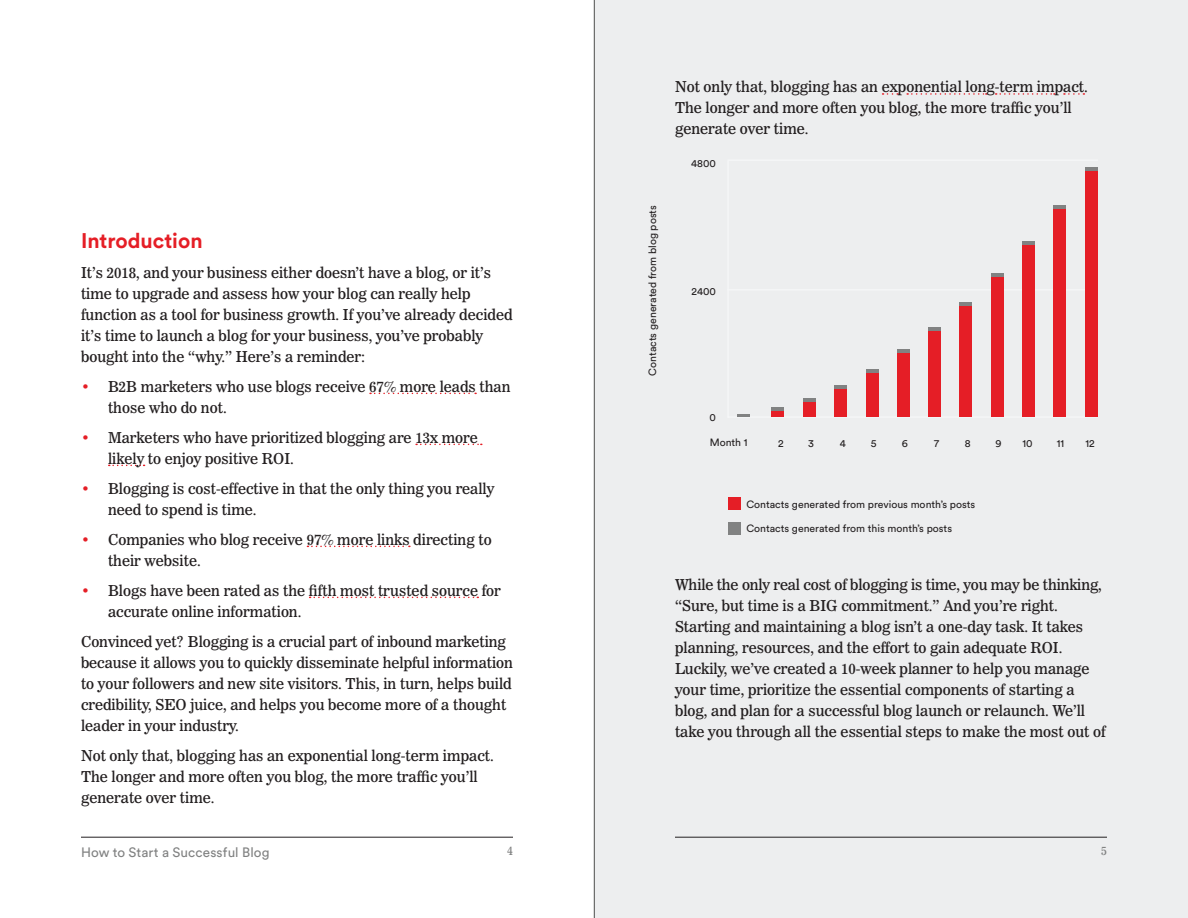
<style>
.page{position:relative;width:1188px;height:918px;background:#fff}
.page>*{position:absolute;margin:0;border:0;box-sizing:border-box;transform-origin:0 0}
.t1{font:700 21px "Circular Std";color:#e51e26}
.t2{font:15px/21px "News 706 BT Roman C";color:#231f20}
.t3{font:13.5px "Circular Std";letter-spacing:.005em;color:#818282}
.t4{font:12px "News 706 BT Roman C";color:#818282}
.t5{font:10.5px "Circular Std";color:#231f20}
.s1{color:#e51e26}
</style>
<div class="page">
<hr style="left:81px;top:837px;width:432px;height:1px;background:#231f20">
<div style="left:594px;top:0;width:594px;height:918px;background:#edeeef"></div>
<hr style="left:675px;top:837px;width:432px;height:1px;background:#231f20">
<svg style="left:370px;top:393px;width:106px;height:1px"></svg>
<svg style="left:416px;top:444px;width:66px;height:1px"></svg>
<svg style="left:109px;top:465px;width:36px;height:1px"></svg>
<svg style="left:307px;top:546px;width:103px;height:1px"></svg>
<svg style="left:310px;top:597px;width:168px;height:1px"></svg>
<hr style="left:594px;top:0;width:1px;height:918px;background:#4d4e4d">
<hr style="left:727px;top:289px;width:371px;height:1px;background:#f7f8f9">
<hr style="left:727px;top:160px;width:371px;height:1px;background:#f7f8f9">
<hr style="left:727px;top:161px;width:2px;height:257px;background:#f7f8f9">
<hr style="left:727px;top:416px;width:371px;height:2px;background:#f7f8f9">
<svg style="left:738px;top:414px;width:12px;height:2px"></svg>
<svg style="left:771px;top:408px;width:13px;height:3px"></svg>
<div style="left:771px;top:411px;width:13px;height:5px;background:#e51e26"></div>
<div style="left:803px;top:401px;width:13px;height:15px;background:#e51e26"></div>
<svg style="left:803px;top:398px;width:13px;height:3px"></svg>
<div style="left:834px;top:389px;width:13px;height:27px;background:#e51e26"></div>
<hr style="left:834px;top:385px;width:13px;height:4px;background:#818282">
<div style="left:866px;top:373px;width:12px;height:43px;background:#e51e26"></div>
<hr style="left:866px;top:369px;width:12px;height:4px;background:#818282">
<div style="left:897px;top:353px;width:13px;height:63px;background:#e51e26"></div>
<hr style="left:897px;top:349px;width:13px;height:4px;background:#818282">
<div style="left:928px;top:331px;width:13px;height:85px;background:#e51e26"></div>
<hr style="left:928px;top:327px;width:13px;height:4px;background:#818282">
<div style="left:960px;top:306px;width:12px;height:110px;background:#e51e26"></div>
<hr style="left:960px;top:302px;width:12px;height:4px;background:#818282">
<div style="left:991px;top:277px;width:13px;height:139px;background:#e51e26"></div>
<hr style="left:991px;top:273px;width:13px;height:4px;background:#818282">
<div style="left:1022px;top:244px;width:13px;height:172px;background:#e51e26"></div>
<svg style="left:1022px;top:241px;width:13px;height:3px"></svg>
<div style="left:1054px;top:209px;width:12px;height:207px;background:#e51e26"></div>
<svg style="left:1054px;top:206px;width:12px;height:3px"></svg>
<div style="left:1085px;top:171px;width:13px;height:245px;background:#e51e26"></div>
<hr style="left:1085px;top:167px;width:13px;height:4px;background:#818282">
<div style="left:728px;top:497px;width:13px;height:13px;background:#e51e26"></div>
<div style="left:728px;top:522px;width:13px;height:12px;background:#818282"></div>
<svg style="left:883px;top:93px;width:15px;height:2px"></svg>
<svg style="left:907px;top:93px;width:80px;height:2px"></svg>
<svg style="left:996px;top:93px;width:59px;height:2px"></svg>
<svg style="left:1064px;top:93px;width:20px;height:2px"></svg>
<p class="t2" style="left:675px;top:77px;width:414px">Not only that, blogging has an exponential long-term impact.<br>The longer and more often you blog, the more traffic you’ll generate over time.</p>
<h1 class="t1" style="left:81px;top:227px;width:123px">Introduction</h1>
<p class="t2" style="left:81px;top:262px;width:433px">It’s 2018, and your business either doesn’t have a blog, or it’s time to upgrade and assess how your blog can really help function as a tool for business growth. If you’ve already decided it’s time to launch a blog for your business, you’ve probably bought into the “why.” Here’s a reminder:</p>
<p class="t2" style="left:108px;top:376px;width:404px;text-indent:-27px"><span class="s1">•</span> B2B marketers who use blogs receive 67% more leads than those who do not.</p>
<p class="t2" style="left:108px;top:427px;width:371px;text-indent:-27px"><span class="s1">•</span> Marketers who have prioritized blogging are 13x more likely to enjoy positive ROI.</p>
<p class="t2" style="left:108px;top:478px;width:388px;text-indent:-27px"><span class="s1">•</span> Blogging is cost-effective in that the only thing you really need to spend is time.</p>
<p class="t2" style="left:108px;top:529px;width:385px;text-indent:-27px"><span class="s1">•</span> Companies who blog receive 97% more links directing to their website.</p>
<p class="t2" style="left:108px;top:580px;width:394px;text-indent:-27px"><span class="s1">•</span> Blogs have been rated as the fifth most trusted source for accurate online information.</p>
<p class="t2" style="left:81px;top:631px;width:434px">Convinced yet? Blogging is a crucial part of inbound marketing because it allows you to quickly disseminate helpful information to your followers and new site visitors. This, in turn, helps build credibility, SEO juice, and helps you become more of a thought leader in your industry.</p>
<p class="t2" style="left:81px;top:745px;width:414px">Not only that, blogging has an exponential long-term impact.<br>The longer and more often you blog, the more traffic you’ll generate over time.</p>
<p class="t5" style="left:646px;top:376px;width:172px;rotate:-90deg">Contacts generated from blog posts</p>
<p class="t5" style="left:691px;top:157px;width:26px">4800</p>
<p class="t5" style="left:692px;top:285px;width:26px">2400</p>
<p class="t5" style="left:709px;top:411px;width:8px">0</p>
<p class="t5" style="left:710px;top:436px;width:39px">Month 1</p>
<p class="t5" style="left:778px;top:437px;width:7px">2</p>
<p class="t5" style="left:808px;top:437px;width:7px">3</p>
<p class="t5" style="left:840px;top:437px;width:8px">4</p>
<p class="t5" style="left:871px;top:437px;width:7px">5</p>
<p class="t5" style="left:902px;top:437px;width:8px">6</p>
<p class="t5" style="left:934px;top:437px;width:7px">7</p>
<p class="t5" style="left:965px;top:437px;width:7px">8</p>
<p class="t5" style="left:996px;top:437px;width:8px">9</p>
<p class="t5" style="left:1022px;top:437px;width:12px">10</p>
<p class="t5" style="left:1057px;top:437px;width:9px">11</p>
<p class="t5" style="left:1086px;top:437px;width:11px">12</p>
<p class="t5" style="left:746px;top:498px;width:230px">Contacts generated from previous month’s posts</p>
<p class="t5" style="left:746px;top:522px;width:207px">Contacts generated from this month’s posts</p>
<p class="t2" style="left:675px;top:574px;width:432px">While the only real cost of blogging is time, you may be thinking, “Sure, but time is a BIG commitment.” And you’re right.<br>Starting and maintaining a blog isn’t a one-day task. It takes planning, resources, and the effort to gain adequate ROI.<br>Luckily, we’ve created a 10-week planner to help you manage your time, prioritize the essential components of starting a blog, and plan for a successful blog launch or relaunch. We’ll take you through all the essential steps to make the most out of</p>
<p class="t3" style="left:81px;top:844px;width:190px">How to Start a Successful Blog</p>
<p class="t4" style="left:507px;top:844px;width:7px">4</p>
<p class="t4" style="left:1101px;top:844px;width:7px">5</p>
</div>
